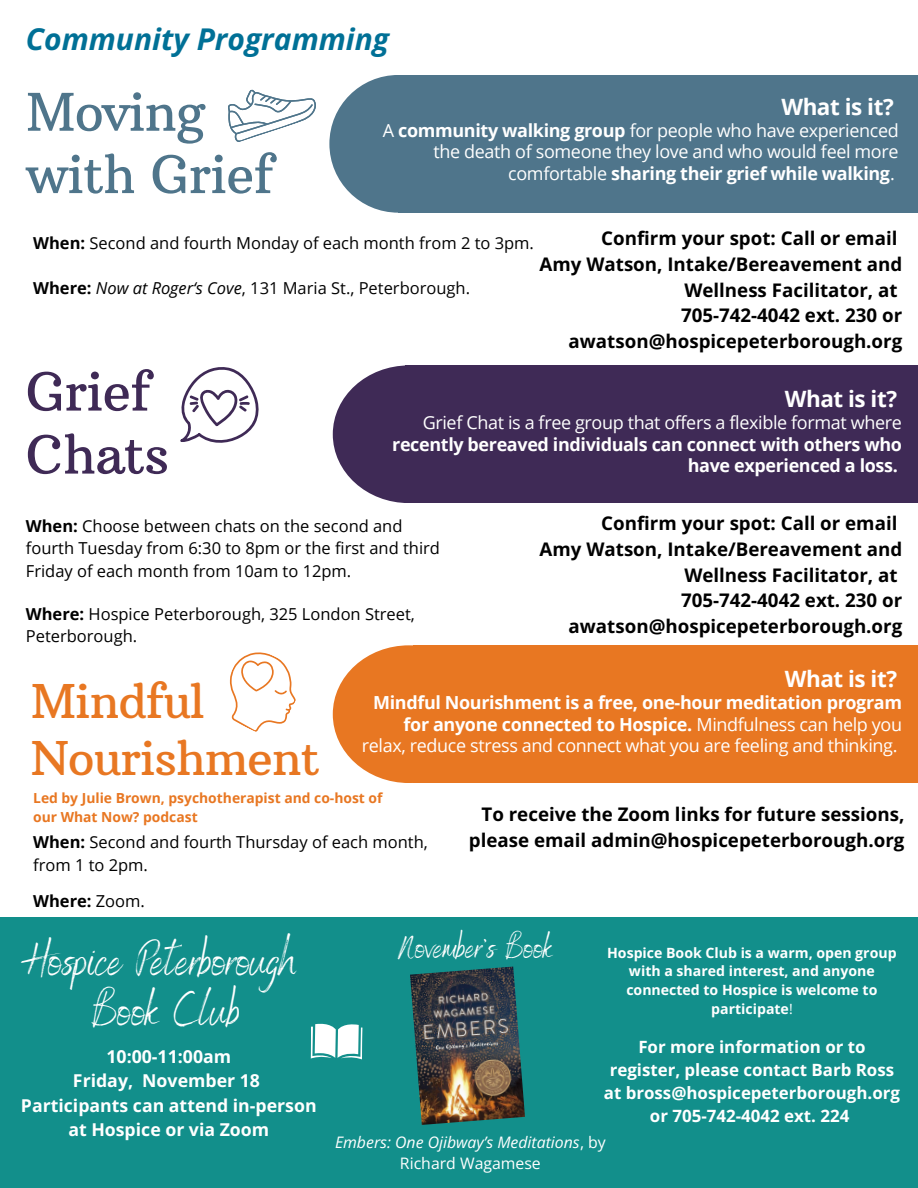
<style>
.page{position:relative;width:918px;height:1188px;background:#fff}
.page>*{position:absolute;margin:0;border:0;box-sizing:border-box;transform-origin:0 0}
.t1{font:52.5px/63px "Arbutus Slab";letter-spacing:-.02em;color:#3f2a56}
.t2{font:51.75px/62.4px "Arbutus Slab";letter-spacing:-.02em;color:#4f758b}
.t3{font:47.55px/50.7px "Benedict";color:#fff;text-align:center}
.t4{font:47.25px/56.2px "Arbutus Slab";letter-spacing:-.02em;color:#e87722}
.t5{font:33.45px "Benedict";color:#fff}
.t6{font:italic 700 30px "Open Sans";color:#007096}
.t7{font:700 22.5px "Open Sans";letter-spacing:-.02em;color:#fff}
.t8{font:700 18.75px/25.8px "Open Sans";color:#000;text-align:right}
.t9{font:700 18px/21.3px "Open Sans";letter-spacing:-.02em;color:#fff;text-align:right}
.t10{font:18px/21.3px "Open Sans";letter-spacing:-.02em;color:#fff;text-align:right}
.t11{font:700 17.7px/24.3px "Open Sans";color:#fff;text-align:center}
.t12{font:700 16.95px/23px "Open Sans";color:#fff;text-align:center}
.t13{font:16.5px/22.5px "Open Sans";color:#000}
.t14{font:16.5px "Open Sans";color:#020202}
.t15{font:700 16.5px "Open Sans";color:#000}
.t16{font:italic 15.9px/21.3px "Open Sans";color:#fff;text-align:center}
.t17{font:700 14.1px/18.8px "Open Sans";color:#fff;text-align:center}
.t18{font:700 13.8px/19px "Open Sans";color:#e87722}
.s1{font-weight:700}
.s2{font-style:italic}
.s3{font-weight:400}
.s4{font-style:normal}
</style>
<div class="page">
<div style="left:329px;top:75px;width:138px;height:138px;background:#4f758b;border-radius:50%"></div>
<div style="left:398px;top:75px;width:520px;height:138px;background:#4f758b"></div>
<div style="left:406px;top:365px;width:512px;height:138px;background:#3f2a56"></div>
<div style="left:333px;top:365px;width:152px;height:138px;background:#3f2a56;border-radius:50%"></div>
<div style="left:413px;top:645px;width:505px;height:138px;background:#e87722"></div>
<div style="left:333px;top:645px;width:152px;height:138px;background:#e87722;border-radius:50%"></div>
<svg style="left:228px;top:89px;width:88px;height:53px"></svg>
<svg style="left:180px;top:367px;width:79px;height:76px"></svg>
<svg style="left:229px;top:652px;width:67px;height:80px"></svg>
<div style="left:0;top:917px;width:918px;height:271px;background:#128f8b"></div>
<svg style="left:310px;top:1023px;width:53px;height:37px"></svg>
<img style="left:410px;top:967px;width:115px;height:158px">
<h5 class="t6" style="left:26px;top:18px;width:365px">Community Programming</h5>
<h1 class="t2" style="left:26px;top:81px;width:249px">Moving with Grief</h1>
<h1 class="t7" style="left:781px;top:91px;width:114px">What is it?</h1>
<h1 class="t10" style="left:383px;top:119px;width:517px">A <span class="s1">community walking group</span> for people who have experienced the death of someone they love and who would feel more comfortable <span class="s1">sharing their grief while walking</span>.</h1>
<p class="t8" style="left:540px;top:225px;width:364px">Confirm your spot: Call or email<br>Amy Watson, Intake/Bereavement and<br>Wellness Facilitator, at<br>705-742-4042 ext. 230 or awatson@hospicepeterborough.org</p>
<p class="t14" style="left:33px;top:231px;width:502px"><span class="s1">When:</span> Second and fourth Monday of each month from 2 to 3pm.</p>
<h4 class="t14" style="left:33px;top:276px;width:438px"><span class="s1">Where:</span> <span class="s2">Now at Roger‘s Cove</span>, 131 Maria St., Peterborough.</h4>
<h4 class="t1" style="left:26px;top:360px;width:145px">Grief<br>Chats</h4>
<h3 class="t7" style="left:785px;top:383px;width:114px">What is it?</h3>
<h3 class="t9" style="left:392px;top:412px;width:511px"><span class="s3">Grief Chat is a free group that offers a flexible format where </span>recently bereaved individuals can connect with others who have experienced a loss.</h3>
<h5 class="t13" style="left:26px;top:514px;width:416px"><span class="s1">When:</span> Choose between chats on the second and fourth Tuesday from 6:30 to 8pm or the first and third<br>Friday of each month from 10am to 12pm.</h5>
<p class="t13" style="left:26px;top:602px;width:391px"><span class="s1">Where:</span> Hospice Peterborough, 325 London Street,<br>Peterborough.</p>
<h1 class="t8" style="left:540px;top:510px;width:364px">Confirm your spot: Call or email<br>Amy Watson, Intake/Bereavement and<br>Wellness Facilitator, at<br>705-742-4042 ext. 230 or awatson@hospicepeterborough.org</h1>
<h6 class="t4" style="left:31px;top:673px;width:291px">Mindful<br>Nourishment</h6>
<h5 class="t7" style="left:785px;top:663px;width:114px">What is it?</h5>
<h5 class="t9" style="left:362px;top:692px;width:542px">Mindful Nourishment is a free, one-hour meditation program for anyone connected to Hospice. <span class="s3">Mindfulness can help you relax, reduce stress and connect what you are feeling and thinking.</span></h5>
<p class="t18" style="left:33px;top:788px;width:351px">Led by Julie Brown, psychotherapist and co-host of our What Now? podcast</p>
<h6 class="t13" style="left:33px;top:830px;width:396px"><span class="s1">When:</span> Second and fourth Thursday of each month, from 1 to 2pm.</h6>
<h6 class="t15" style="left:33px;top:890px;width:113px">Where: <span class="s3">Zoom.</span></h6>
<h1 class="t8" style="left:469px;top:801px;width:437px">To receive the Zoom links for future sessions, please email admin@hospicepeterborough.org</h1>
<h4 class="t3" style="left:21px;top:932px;width:277px">Hospice Peterborough<br>Book Club</h4>
<h6 class="t11" style="left:21px;top:1044px;width:297px">10:00-11:00am<br>Friday, November 18<br>Participants can attend in-person at Hospice or via Zoom</h6>
<p class="t5" style="left:398px;top:926px;width:157px">November’s Book</p>
<h4 class="t17" style="left:607px;top:943px;width:291px">Hospice Book Club is a warm, open group with a shared interest, and anyone connected to Hospice is welcome to participate<span class="s3">!</span></h4>
<h2 class="t12" style="left:604px;top:1035px;width:298px">For more information or to register, please contact Barb Ross at bross@hospicepeterborough.org or 705-742-4042 ext. 224</h2>
<h6 class="t16" style="left:335px;top:1131px;width:272px">Embers: One Ojibway’s Meditations<span class="s4">, by<br>Richard Wagamese</span></h6>
</div>
